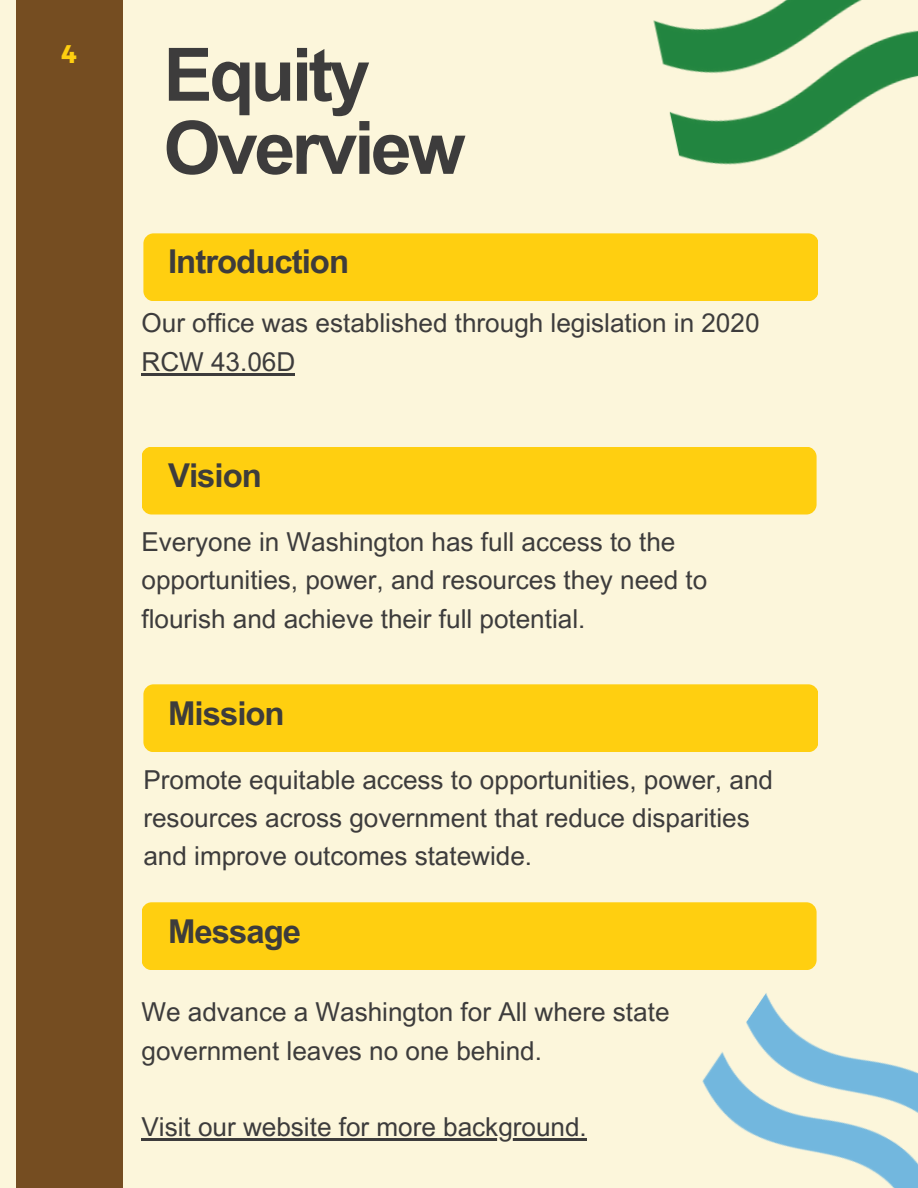
<style>
.page{position:relative;width:918px;height:1188px;background:#fcf6db}
.page>*{position:absolute;margin:0;border:0;box-sizing:border-box;transform-origin:0 0}
.t1{font:700 73.8px/73.2px "Arial MT Pro";letter-spacing:-.05em;color:#3d3c3c}
.t2{font:700 32.85px "Arial MT Pro";letter-spacing:-.03em;color:#3d3c3c}
.t3{font:26.1px/38.2px "Arial MT Pro";color:#3d3c3c}
.t4{font:25.35px "Kief Montaser Bold";color:#ffcf10}
</style>
<div class="page">
<div style="left:142px;top:447px;width:674px;height:68px;background:#ffcf10;border-radius:10px"></div>
<div style="left:143px;top:684px;width:675px;height:68px;background:#ffcf10;border-radius:10px"></div>
<div style="left:16px;top:0;width:107px;height:1188px;background:#754d21"></div>
<div style="left:143px;top:233px;width:675px;height:68px;background:#ffcf10;border-radius:10px"></div>
<img style="left:550px;top:0;width:368px;height:301px">
<div style="left:142px;top:902px;width:674px;height:68px;background:#ffcf10;border-radius:10px"></div>
<img style="left:543px;top:902px;width:375px;height:286px">
<hr style="left:142px;top:373px;width:153px;height:2px;background:#3d3c3c">
<hr style="left:142px;top:1138px;width:445px;height:3px;background:#3d3c3c">
<p class="t4" style="left:62px;top:39px;width:17px">4</p>
<h2 class="t1" style="left:163px;top:47px;width:304px">Equity<br>Overview</h2>
<p class="t2" style="left:168px;top:250px;width:182px">Introduction</p>
<p class="t3" style="left:142px;top:307px;width:619px">Our office was established through legislation in 2020<br>RCW 43.06D</p>
<p class="t2" style="left:168px;top:463px;width:95px">Vision</p>
<h2 class="t3" style="left:142px;top:526px;width:567px">Everyone in Washington has full access to the opportunities, power, and resources they need to flourish and achieve their full potential.</h2>
<h2 class="t2" style="left:168px;top:701px;width:118px">Mission</h2>
<p class="t3" style="left:143px;top:764px;width:631px">Promote equitable access to opportunities, power, and resources across government that reduce disparities and improve outcomes statewide.</p>
<h2 class="t2" style="left:168px;top:919px;width:135px">Message</h2>
<p class="t3" style="left:142px;top:996px;width:530px">We advance a Washington for All where state government leaves no one behind.</p>
<p class="t3" style="left:142px;top:1111px;width:447px">Visit our website for more background.</p>
</div>
